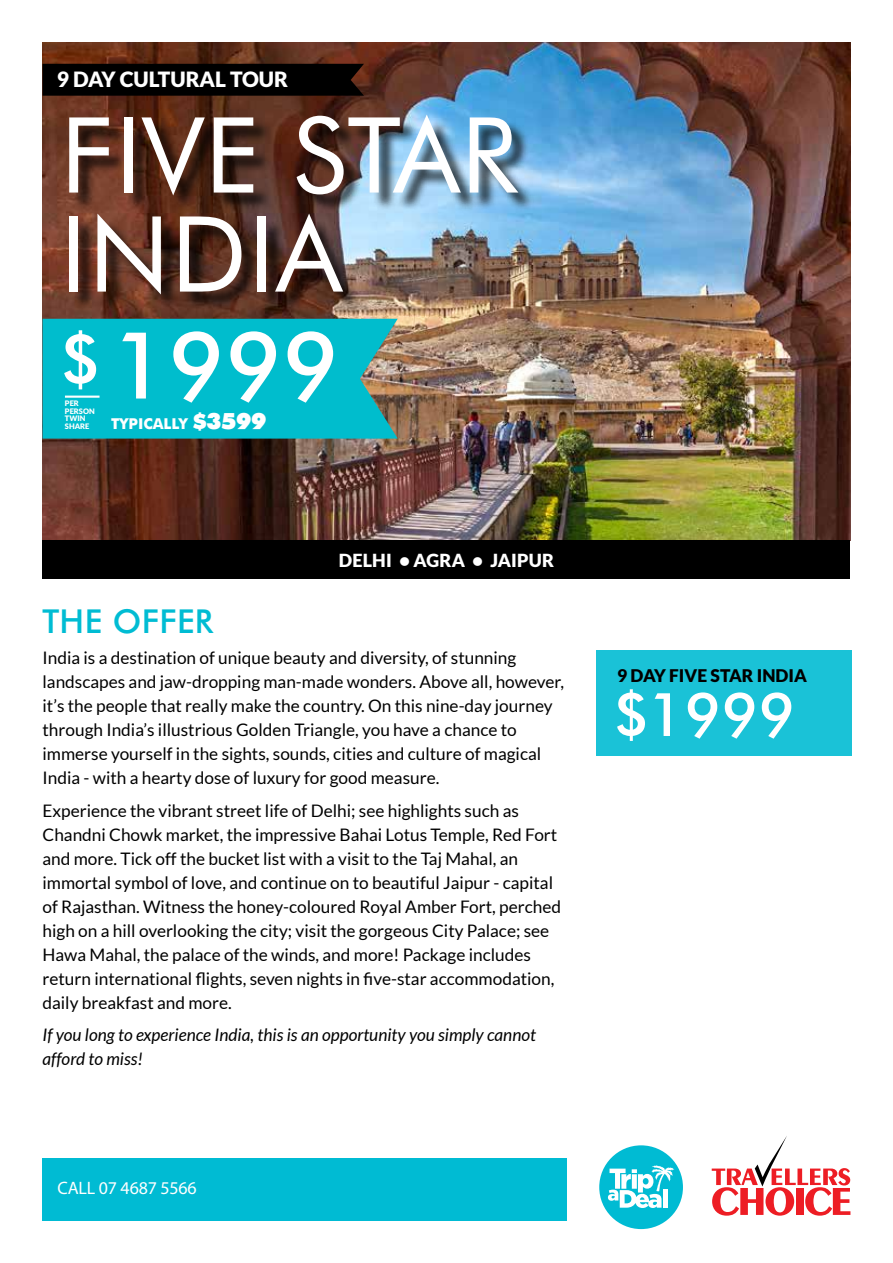
<style>
.page{position:relative;width:893px;height:1263px;background:#fff}
.page>*{position:absolute;margin:0;border:0;box-sizing:border-box;transform-origin:0 0}
.t1{font:105px/99px "Futura BT";letter-spacing:.01em;color:#fff}
.t2{font:500 93px "Futura BT";color:#fff}
.t3{font:500 60.3px "Futura BT";color:#fff}
.t4{font:500 33px "Futura BT";letter-spacing:.01em;color:#00bcd3}
.t5{font:900 21px "Lato";color:#fff}
.t6{font:900 18px "Lato";letter-spacing:.01em;color:#fff}
.t7{font:18px "Myriad Pro";letter-spacing:-.01em;color:#fff}
.t8{font:900 17.4px "Lato";color:#000}
.t9{font:17.25px/24px "Lato";color:#000}
.t10{font:italic 17.25px/24px "Lato";color:#000}
.t11{font:700 15px "Futura BT";color:#fff}
.t12{font:900 7.5px/7.5px "Lato";color:#fff}
.s1{font-weight:900;font-size:21px}
.s2{font-weight:900;font-size:22.5px}
</style>
<div class="page">
<svg style="left:712px;top:1136px;width:138px;height:80px"></svg>
<div style="left:43px;top:1158px;width:524px;height:62px;background:#00bbd3"></div>
<div style="left:599px;top:1145px;width:84px;height:84px;background:#00bbd3;border-radius:50%"></div>
<svg style="left:608px;top:1165px;width:66px;height:43px"></svg>
<img style="left:43px;top:43px;width:807px;height:497px">
<div style="left:71px;top:119px;width:465px;height:193px;background:#000;opacity:.75"></div>
<div style="left:43px;top:540px;width:807px;height:38px;background:#000"></div>
<div style="left:596px;top:650px;width:255px;height:106px;background:#1ac2d7"></div>
<div style="left:43px;top:319px;width:355px;height:120px;background:#00bdcd"></div>
<hr style="left:65px;top:396px;width:35px;height:2px;background:#fff">
<div style="left:43px;top:64px;width:321px;height:32px;background:#000"></div>
<p class="t5" style="left:57px;top:67px;width:233px">9 DAY CULTURAL TOUR</p>
<h1 class="t1" style="left:60px;top:105px;width:458px">FIVE STAR<br>INDIA</h1>
<h2 class="t2" style="left:60px;top:309px;width:281px"><sup>$</sup>1999</h2>
<p class="t11" style="left:111px;top:414px;width:157px">TYPICALLY <span class="s1">$</span><span class="s2">3599</span></p>
<p class="t12" style="left:65px;top:400px;width:31px">PER<br>PERSON<br>TWIN<br>SHARE</p>
<h3 class="t4" style="left:43px;top:601px;width:172px">THE OFFER</h3>
<p class="t6" style="left:339px;top:550px;width:217px">DELHI • AGRA • JAIPUR</p>
<p class="t9" style="left:43px;top:646px;width:523px">India is a destination of unique beauty and diversity, of stunning landscapes and jaw-dropping man-made wonders. Above all, however, it’s the people that really make the country. On this nine-day journey through India’s illustrious Golden Triangle, you have a chance to immerse yourself in the sights, sounds, cities and culture of magical India - with a hearty dose of luxury for good measure.</p>
<p class="t9" style="left:43px;top:798px;width:520px">Experience the vibrant street life of Delhi; see highlights such as Chandni Chowk market, the impressive Bahai Lotus Temple, Red Fort and more. Tick off the bucket list with a visit to the Taj Mahal, an immortal symbol of love, and continue on to beautiful Jaipur - capital of Rajasthan. Witness the honey-coloured Royal Amber Fort, perched high on a hill overlooking the city; visit the gorgeous City Palace; see Hawa Mahal, the palace of the winds, and more! Package includes return international flights, seven nights in five-star accommodation, daily breakfast and more.</p>
<p class="t10" style="left:43px;top:1023px;width:495px">If you long to experience India, this is an opportunity you simply cannot afford to miss!</p>
<p class="t7" style="left:58px;top:1176px;width:141px">CALL 07 4687 5566</p>
<p class="t8" style="left:617px;top:666px;width:191px">9 DAY FIVE STAR INDIA</p>
<h3 class="t3" style="left:613px;top:678px;width:184px">$1999</h3>
</div>
